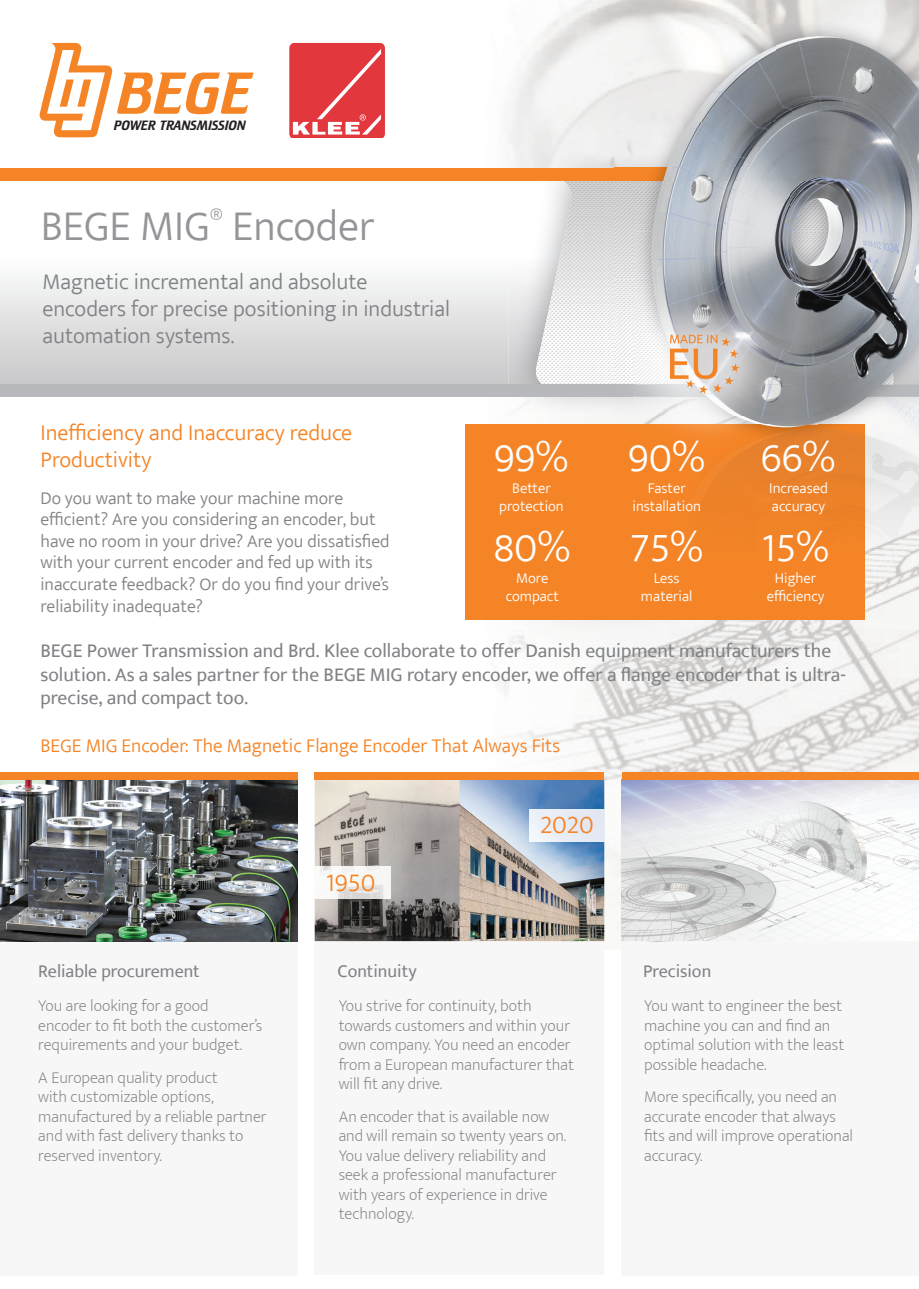
<style>
.page{position:relative;width:919px;height:1289px;background:#fff}
.page>*{position:absolute;margin:0;border:0;box-sizing:border-box;transform-origin:0 0}
.t1{font:300 42.75px "Ek Mukta";color:#939598}
.t2{font:300 40.5px "Ek Mukta";color:#fff}
.t3{font:300 25.5px "Ek Mukta";color:#f58426}
.t4{font:300 22.5px/27px "Ek Mukta";color:#808285}
.t5{font:300 22.5px/27px "Ek Mukta";color:#f58426}
.t6{font:19.5px/23.4px "Ek Mukta";color:#808285}
.t7{font:300 19.5px "Ek Mukta";color:#f58426}
.t8{font:300 18px/21.6px "Ek Mukta";color:#808285}
.t9{font:18px "Ek Mukta";color:#808285}
.t10{font:200 16.5px/19.5px "Ek Mukta";color:#808285}
.t11{font:300 15px/18px "Ek Mukta";color:#fff;text-align:center}
.t12{font:italic 13.5px "Crillee BT";color:#231f20}
</style>
<div class="page">
<img style="left:478px;top:0;width:440px;height:949px">
<img style="left:621px;top:779px;width:297px;height:162px">
<img style="left:0;top:779px;width:298px;height:162px">
<img style="left:315px;top:779px;width:289px;height:162px">
<div style="left:465px;top:425px;width:399px;height:195px;background:#f58426"></div>
<svg style="left:0;top:180px;width:508px;height:206px"></svg>
<svg style="left:40px;top:43px;width:213px;height:94px"></svg>
<img style="left:508px;top:151px;width:106px;height:17px">
<img style="left:508px;top:180px;width:64px;height:204px">
<img style="left:508px;top:397px;width:106px;height:18px">
<img style="left:536px;top:180px;width:36px;height:194px">
<div style="left:1px;top:384px;width:917px;height:13px;background:#b8b9bc"></div>
<div style="left:0;top:168px;width:918px;height:12px;background:#f58426"></div>
<img style="left:634px;top:19px;width:284px;height:161px">
<img style="left:614px;top:24px;width:20px;height:401px">
<img style="left:864px;top:564px;width:54px;height:40px">
<img style="left:793px;top:384px;width:125px;height:82px">
<img style="left:864px;top:466px;width:54px;height:98px">
<div style="left:711px;top:425px;width:153px;height:88px;background:#ea812a"></div>
<img style="left:893px;top:180px;width:25px;height:204px">
<img style="left:634px;top:180px;width:259px;height:51px">
<img style="left:634px;top:231px;width:156px;height:48px">
<img style="left:790px;top:231px;width:103px;height:51px">
<img style="left:793px;top:282px;width:100px;height:102px">
<svg style="left:614px;top:384px;width:1px;height:41px"></svg>
<img style="left:634px;top:279px;width:159px;height:169px">
<img style="left:667px;top:332px;width:74px;height:65px">
<div style="left:0;top:942px;width:298px;height:334px;background:#f7f7f8"></div>
<div style="left:315px;top:942px;width:289px;height:332px;background:#f7f7f8"></div>
<div style="left:622px;top:942px;width:296px;height:334px;background:#f7f7f8"></div>
<div style="left:315px;top:772px;width:289px;height:7px;background:#f58426"></div>
<div style="left:621px;top:772px;width:297px;height:7px;background:#f58426"></div>
<div style="left:0;top:772px;width:298px;height:7px;background:#f58426"></div>
<img style="left:315px;top:866px;width:75px;height:33px">
<img style="left:529px;top:809px;width:76px;height:32px">
<svg style="left:289px;top:43px;width:96px;height:94px;background:#e44d53"></svg>
<p class="t12" style="left:114px;top:117px;width:133px">POWER TRANSMISSION</p>
<h1 class="t1" style="left:41px;top:200px;width:335px">BEGE MIG<sup>®</sup> Encoder</h1>
<h3 class="t4" style="left:43px;top:268px;width:409px">Magnetic incremental and absolute encoders for precise positioning in industrial automation systems.</h3>
<h3 class="t5" style="left:40px;top:418px;width:313px">Inefficiency and Inaccuracy reduce<br>Productivity</h3>
<h2 class="t2" style="left:494px;top:433px;width:76px">99%</h2>
<h2 class="t2" style="left:628px;top:433px;width:79px">90%</h2>
<h2 class="t2" style="left:761px;top:433px;width:76px">66%</h2>
<p class="t11" style="left:769px;top:478px;width:60px;text-align:left">Increased accuracy</p>
<p class="t11" style="left:499px;top:478px;width:66px">Better protection</p>
<p class="t11" style="left:632px;top:478px;width:70px">Faster installation</p>
<p class="t8" style="left:40px;top:486px;width:350px">Do you want to make your machine more efficient? Are you considering an encoder, but have no room in your drive? Are you dissatisfied with your current encoder and fed up with its inaccurate feedback? Or do you find your drive’s reliability inadequate?</p>
<p class="t6" style="left:40px;top:639px;width:806px">BEGE Power Transmission and Brd. Klee collaborate to offer Danish equipment manufacturers the solution. As a sales partner for the BEGE MIG rotary encoder, we offer a flange encoder that is ultra&shy;precise, and compact too.</p>
<h2 class="t2" style="left:493px;top:523px;width:78px">80%</h2>
<h2 class="t2" style="left:629px;top:523px;width:75px">75%</h2>
<h2 class="t2" style="left:761px;top:523px;width:69px">15%</h2>
<p class="t11" style="left:766px;top:569px;width:59px">Higher efficiency</p>
<p class="t11" style="left:505px;top:569px;width:55px">More compact</p>
<p class="t11" style="left:641px;top:569px;width:53px">Less material</p>
<p class="t7" style="left:40px;top:734px;width:521px">BEGE MIG Encoder: The Magnetic Flange Encoder That Always Fits</p>
<h3 class="t3" style="left:326px;top:867px;width:51px">1950</h3>
<h3 class="t3" style="left:540px;top:809px;width:55px">2020</h3>
<p class="t9" style="left:38px;top:960px;width:163px">Reliable procurement</p>
<p class="t9" style="left:337px;top:960px;width:81px">Continuity</p>
<p class="t10" style="left:339px;top:996px;width:237px">You strive for continuity, both towards customers and within your own company. You need an encoder from a European manufacturer that will fit any drive.</p>
<p class="t10" style="left:339px;top:1106px;width:229px">An encoder that is available now and will remain so twenty years on.<br>You value delivery reliability and seek a professional manufacturer with years of experience in drive technology.</p>
<p class="t10" style="left:38px;top:996px;width:225px">You are looking for a good encoder to fit both the customer’s requirements and your budget.</p>
<p class="t10" style="left:38px;top:1067px;width:230px">A European quality product<br>with customizable options, manufactured by a reliable partner and with fast delivery thanks to reserved inventory.</p>
<p class="t9" style="left:643px;top:960px;width:70px">Precision</p>
<p class="t10" style="left:644px;top:996px;width:202px">You want to engineer the best machine you can and find an optimal solution with the least possible headache.</p>
<p class="t10" style="left:644px;top:1086px;width:210px">More specifically, you need an accurate encoder that always fits and will improve operational accuracy.</p>
</div>
